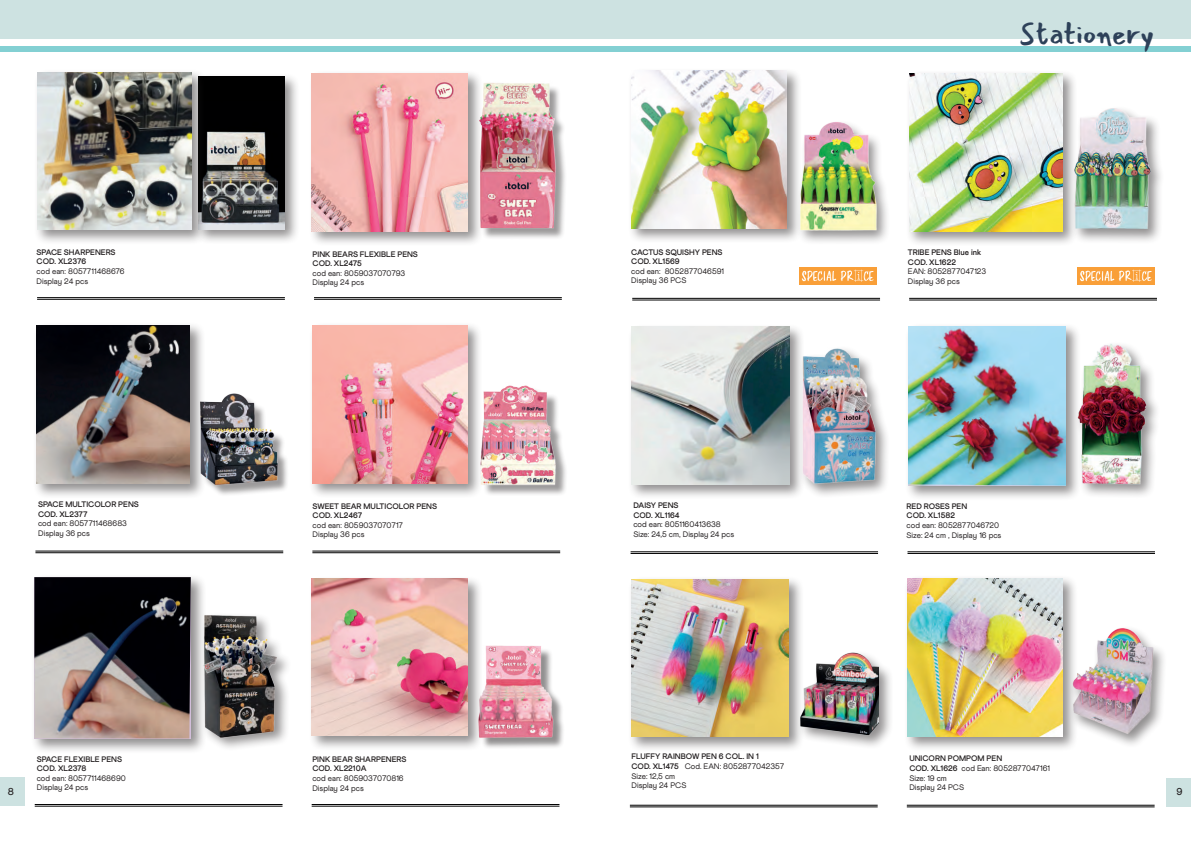
<style>
.page{position:relative;width:1191px;height:842px;background:#fff}
.page>*{position:absolute;margin:0;border:0;box-sizing:border-box;transform-origin:0 0}
.t1{font:30px "Mansalva";color:#2d4159}
.t2{font:500 10px "Athletics";color:#231f20}
.t3{font:8px/9.6px "Athletics";color:#231f20}
.t4{font:700 8px/9.6px "Athletics";color:#231f20}
.s1{font-weight:700}
</style>
<div class="page">
<div style="left:0;top:778px;width:25px;height:28px;background:#cde2e1"></div>
<div style="left:1166px;top:778px;width:25px;height:28px;background:#cde2e1"></div>
<div style="left:0;top:0;width:1191px;height:39px;background:#cde2e1"></div>
<div style="left:0;top:46px;width:1191px;height:6px;background:#83d0d3"></div>
<hr style="left:632px;top:298px;width:248px;height:1px;background:#000">
<hr style="left:632px;top:300px;width:248px;height:1px;background:#000">
<hr style="left:630px;top:805px;width:247px;height:1px;background:#000">
<hr style="left:630px;top:807px;width:247px;height:1px;background:#000">
<hr style="left:630px;top:552px;width:248px;height:1px;background:#000">
<hr style="left:630px;top:553px;width:248px;height:1px;background:#000">
<hr style="left:907px;top:552px;width:248px;height:1px;background:#000">
<hr style="left:907px;top:553px;width:248px;height:1px;background:#000">
<hr style="left:909px;top:298px;width:248px;height:1px;background:#000">
<hr style="left:909px;top:300px;width:248px;height:1px;background:#000">
<hr style="left:906px;top:805px;width:248px;height:1px;background:#000">
<hr style="left:906px;top:807px;width:248px;height:1px;background:#000">
<hr style="left:37px;top:297px;width:248px;height:1px;background:#000">
<hr style="left:37px;top:299px;width:248px;height:1px;background:#000">
<hr style="left:35px;top:804px;width:247px;height:1px;background:#000">
<hr style="left:35px;top:806px;width:247px;height:1px;background:#000">
<hr style="left:35px;top:551px;width:248px;height:1px;background:#000">
<hr style="left:35px;top:553px;width:248px;height:1px;background:#000">
<hr style="left:314px;top:297px;width:248px;height:1px;background:#000">
<hr style="left:314px;top:299px;width:248px;height:1px;background:#000">
<hr style="left:312px;top:804px;width:247px;height:1px;background:#000">
<hr style="left:312px;top:806px;width:247px;height:1px;background:#000">
<hr style="left:312px;top:551px;width:248px;height:1px;background:#000">
<hr style="left:312px;top:553px;width:248px;height:1px;background:#000">
<div style="left:799px;top:345px;width:92px;height:153px;background:#231f20;opacity:.5"></div>
<img style="left:805px;top:345px;width:85px;height:141px">
<div style="left:628px;top:323px;width:177px;height:177px;background:#231f20;opacity:.5"></div>
<img style="left:631px;top:327px;width:158px;height:158px">
<div style="left:1075px;top:341px;width:85px;height:158px;background:#231f20;opacity:.5"></div>
<img style="left:1081px;top:342px;width:69px;height:145px">
<div style="left:905px;top:322px;width:176px;height:179px;background:#231f20;opacity:.5"></div>
<img style="left:908px;top:326px;width:157px;height:160px">
<div style="left:1071px;top:106px;width:94px;height:139px;background:#231f20;opacity:.5"></div>
<img style="left:1078px;top:109px;width:72px;height:120px">
<div style="left:905px;top:70px;width:173px;height:177px;background:#231f20;opacity:.5"></div>
<img style="left:909px;top:74px;width:153px;height:157px">
<div style="left:628px;top:67px;width:174px;height:177px;background:#231f20;opacity:.5"></div>
<img style="left:631px;top:71px;width:156px;height:157px">
<div style="left:796px;top:119px;width:95px;height:126px;background:#231f20;opacity:.5"></div>
<img style="left:795px;top:119px;width:85px;height:116px">
<div style="left:799px;top:267px;width:77px;height:17px;background:#f99f38"></div>
<svg style="left:802px;top:270px;width:71px;height:12px"></svg>
<div style="left:1077px;top:267px;width:77px;height:17px;background:#f99f38"></div>
<svg style="left:1080px;top:270px;width:71px;height:12px"></svg>
<div style="left:1069px;top:625px;width:98px;height:124px;background:#231f20;opacity:.5"></div>
<img style="left:1077px;top:625px;width:77px;height:110px">
<div style="left:903px;top:575px;width:174px;height:177px;background:#231f20;opacity:.5"></div>
<img style="left:907px;top:578px;width:155px;height:159px">
<div style="left:628px;top:576px;width:176px;height:176px;background:#231f20;opacity:.5"></div>
<img style="left:631px;top:579px;width:158px;height:157px">
<div style="left:797px;top:650px;width:96px;height:100px;background:#231f20;opacity:.5"></div>
<img style="left:791px;top:651px;width:87px;height:85px">
<div style="left:481px;top:85px;width:86px;height:155px;background:#231f20;opacity:.45"></div>
<img style="left:483px;top:83px;width:84px;height:148px">
<div style="left:308px;top:70px;width:175px;height:176px;background:#231f20;opacity:.5"></div>
<img style="left:312px;top:74px;width:156px;height:157px">
<div style="left:480px;top:648px;width:84px;height:102px;background:#231f20;opacity:.5"></div>
<img style="left:483px;top:645px;width:75px;height:105px">
<div style="left:308px;top:575px;width:175px;height:176px;background:#231f20;opacity:.5"></div>
<img style="left:312px;top:579px;width:156px;height:157px">
<div style="left:309px;top:322px;width:174px;height:177px;background:#231f20;opacity:.5"></div>
<img style="left:312px;top:325px;width:156px;height:158px">
<img style="left:463px;top:359px;width:103px;height:140px">
<div style="left:195px;top:72px;width:105px;height:173px;background:#231f20;opacity:.5"></div>
<div style="left:198px;top:76px;width:87px;height:154px;background:#000"></div>
<img style="left:206px;top:131px;width:79px;height:99px">
<div style="left:34px;top:69px;width:172px;height:176px;background:#231f20;opacity:.5"></div>
<img style="left:38px;top:72px;width:153px;height:157px">
<div style="left:202px;top:395px;width:87px;height:101px;background:#231f20;opacity:.45"></div>
<img style="left:205px;top:393px;width:83px;height:98px">
<div style="left:201px;top:612px;width:91px;height:140px;background:#231f20;opacity:.5"></div>
<img style="left:206px;top:612px;width:86px;height:129px">
<div style="left:33px;top:321px;width:172px;height:178px;background:#231f20;opacity:.5"></div>
<img style="left:36px;top:325px;width:154px;height:158px">
<div style="left:31px;top:574px;width:175px;height:180px;background:#231f20;opacity:.5"></div>
<img style="left:34px;top:577px;width:157px;height:161px">
<p class="t4" style="left:37px;top:247px;width:80px">SPACE SHARPENERS<br>COD. XL2376</p>
<p class="t3" style="left:37px;top:266px;width:90px">cod ean: 8057711468676<br>Display 24 pcs</p>
<p class="t4" style="left:38px;top:500px;width:102px">SPACE MULTICOLOR PENS<br>COD. XL2377</p>
<p class="t3" style="left:38px;top:519px;width:90px">cod ean: 8057711468683<br>Display 36 pcs</p>
<p class="t4" style="left:312px;top:249px;width:107px">PINK BEARS FLEXIBLE PENS<br>COD. XL2475</p>
<p class="t3" style="left:312px;top:268px;width:94px">cod ean: 8059037070793<br>Display 24 pcs</p>
<p class="t4" style="left:312px;top:501px;width:126px">SWEET BEAR MULTICOLOR PENS<br>COD. XL2467</p>
<p class="t3" style="left:312px;top:520px;width:92px">cod ean: 8059037070717<br>Display 36 pcs</p>
<p class="t4" style="left:631px;top:247px;width:93px">CACTUS SQUISHY PENS<br>COD. XL1569</p>
<p class="t3" style="left:631px;top:266px;width:94px">cod ean: 8052877046591<br>Display 36 PCS</p>
<p class="t4" style="left:633px;top:501px;width:48px">DAISY PENS<br>COD. XL1164</p>
<p class="t3" style="left:633px;top:520px;width:102px">cod ean: 8051160413638<br>Size: 24,5 cm, Display 24 pcs</p>
<h1 class="t1" style="left:1019px;top:10px;width:137px">Stationery</h1>
<p class="t4" style="left:908px;top:248px;width:75px">TRIBE PENS Blue ink<br>COD. XL1622</p>
<p class="t3" style="left:908px;top:267px;width:80px">EAN: 8052877047123<br>Display 36 pcs</p>
<p class="t4" style="left:906px;top:501px;width:62px">RED ROSES PEN<br>COD. XL1582</p>
<p class="t3" style="left:906px;top:520px;width:96px">cod ean: 8052877046720<br>Size: 24 cm , Display 16 pcs</p>
<p class="t3" style="left:631px;top:752px;width:154px"><span class="s1">FLUFFY RAINBOW PEN 6 COL. IN 1<br>COD. XL1475</span> Cod. EAN: 8052877042357<br>Size: 12,5 cm<br>Display 24 PCS</p>
<p class="t3" style="left:909px;top:754px;width:142px"><span class="s1">UNICORN POMPOM PEN<br>COD. XL1626</span> cod Ean: 8052877047161<br>Size: 19 cm<br>Display 24 PCS</p>
<p class="t4" style="left:37px;top:754px;width:87px">SPACE FLEXIBLE PENS<br>COD. XL2378</p>
<p class="t3" style="left:37px;top:773px;width:91px">cod ean: 8057711468690<br>Display 24 pcs</p>
<p class="t4" style="left:312px;top:754px;width:95px">PINK BEAR SHARPENERS<br>COD. XL2210A</p>
<p class="t3" style="left:312px;top:773px;width:93px">cod ean: 8059037070816<br>Display 24 pcs</p>
<p class="t2" style="left:8px;top:786px;width:8px">8</p>
<p class="t2" style="left:1176px;top:786px;width:7px">9</p>
</div>
